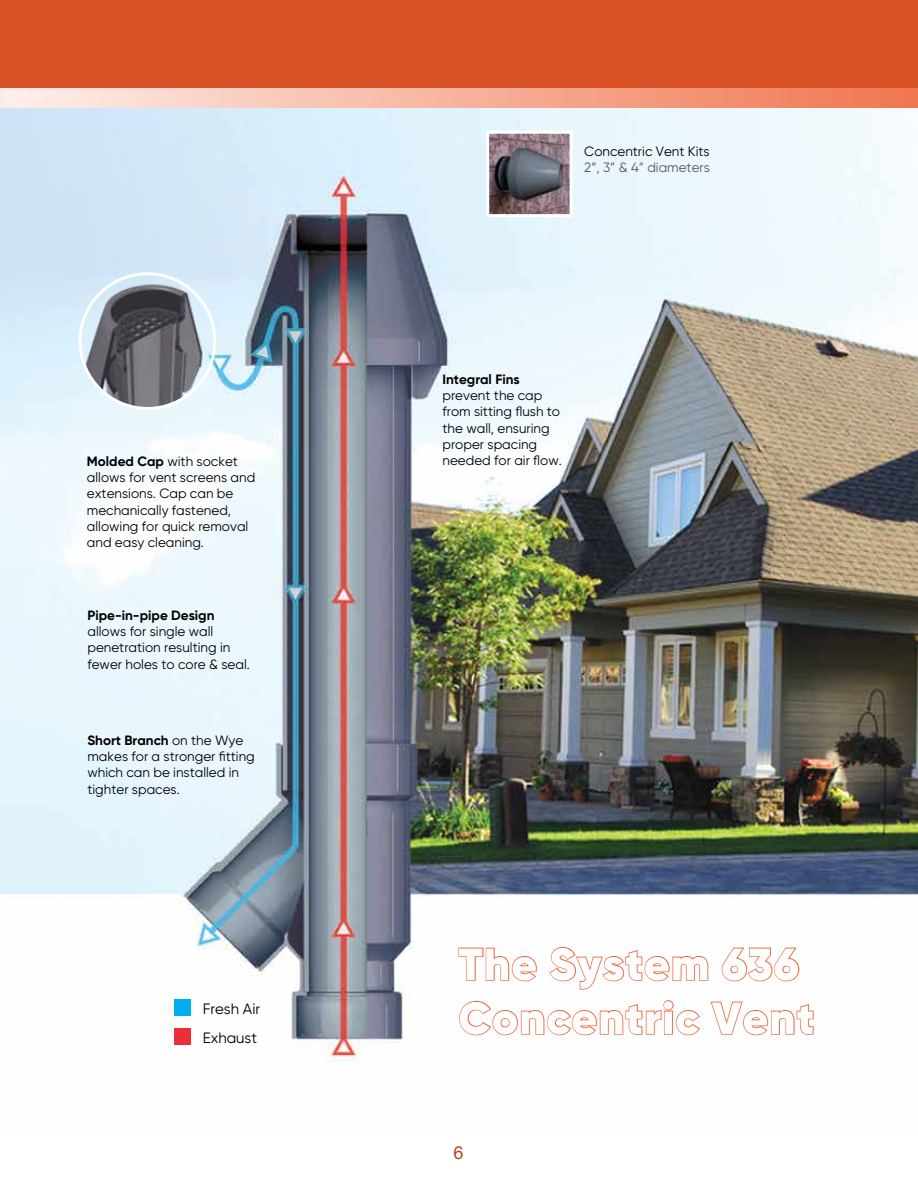
<style>
.page{position:relative;width:918px;height:1188px;background:#fff}
.page>*{position:absolute;margin:0;border:0;box-sizing:border-box;transform-origin:0 0}
.t1{font:900 45px/54px "Gilroy";letter-spacing:.025em;color:#fff}
.t2{font:18px "Alte Haas Grotesk";color:#b1411b}
.t3{font:15px/28.5px "Gilroy";color:#000}
.t4{font:13.5px/16.2px "Gilroy";color:#000}
.t5{font:700 13.5px "Gilroy";color:#000}
.t6{font:13.5px "Gilroy";color:#58595b}
.s1{font-weight:700}
</style>
<div class="page">
<img style="left:0;top:108px;width:918px;height:961px">
<img style="left:80px;top:277px;width:128px;height:131px">
<div style="left:79px;top:272px;width:137px;height:138px;border:3px solid #fff;border-radius:50%"></div>
<img style="left:490px;top:135px;width:79px;height:78px">
<div style="left:486px;top:131px;width:87px;height:86px;border:3px solid #fff"></div>
<div style="left:174px;top:1000px;width:16px;height:16px;background:#00aeef"></div>
<div style="left:174px;top:1028px;width:16px;height:16px;background:#ee2d36"></div>
<div style="left:0;top:0;width:918px;height:99px;background:#d85126"></div>
<div style="left:0;top:89px;width:918px;height:19px;background:linear-gradient(to right,#fdf0eb,#f0764f)"></div>
<svg style="left:458px;top:947px;width:80px;height:35px"></svg>
<svg style="left:549px;top:946px;width:160px;height:44px"></svg>
<svg style="left:721px;top:947px;width:79px;height:35px"></svg>
<svg style="left:458px;top:999px;width:243px;height:37px"></svg>
<svg style="left:710px;top:1001px;width:104px;height:35px"></svg>
<p class="t4" style="left:584px;top:143px;width:127px">Concentric Vent Kits</p>
<p class="t6" style="left:584px;top:159px;width:127px">2”, 3” &amp; 4” diameters</p>
<p class="t5" style="left:443px;top:371px;width:79px">Integral Fins</p>
<p class="t4" style="left:443px;top:387px;width:119px">prevent the cap from sitting flush to the wall, ensuring proper spacing</p>
<p class="t4" style="left:87px;top:453px;width:153px"><span class="s1">Molded Cap</span> with socket</p>
<p class="t4" style="left:443px;top:452px;width:121px">needed for air flow.</p>
<p class="t4" style="left:87px;top:469px;width:170px">allows for vent screens and extensions. Cap can be mechanically fastened, allowing for quick removal and easy cleaning.</p>
<p class="t5" style="left:87px;top:607px;width:129px">Pipe-in-pipe Design</p>
<p class="t4" style="left:87px;top:623px;width:164px">allows for single wall penetration resulting in fewer holes to core &amp; seal.</p>
<p class="t4" style="left:87px;top:732px;width:169px"><span class="s1">Short Branch</span> on the Wye makes for a stronger fitting which can be installed in tighter spaces.</p>
<p class="t3" style="left:203px;top:994px;width:59px">Fresh Air<br>Exhaust</p>
<h1 class="t1" style="left:459px;top:937px;width:357px">The System 636<br>Concentric Vent</h1>
<h2 class="t2" style="left:454px;top:1142px;width:12px">6</h2>
</div>
